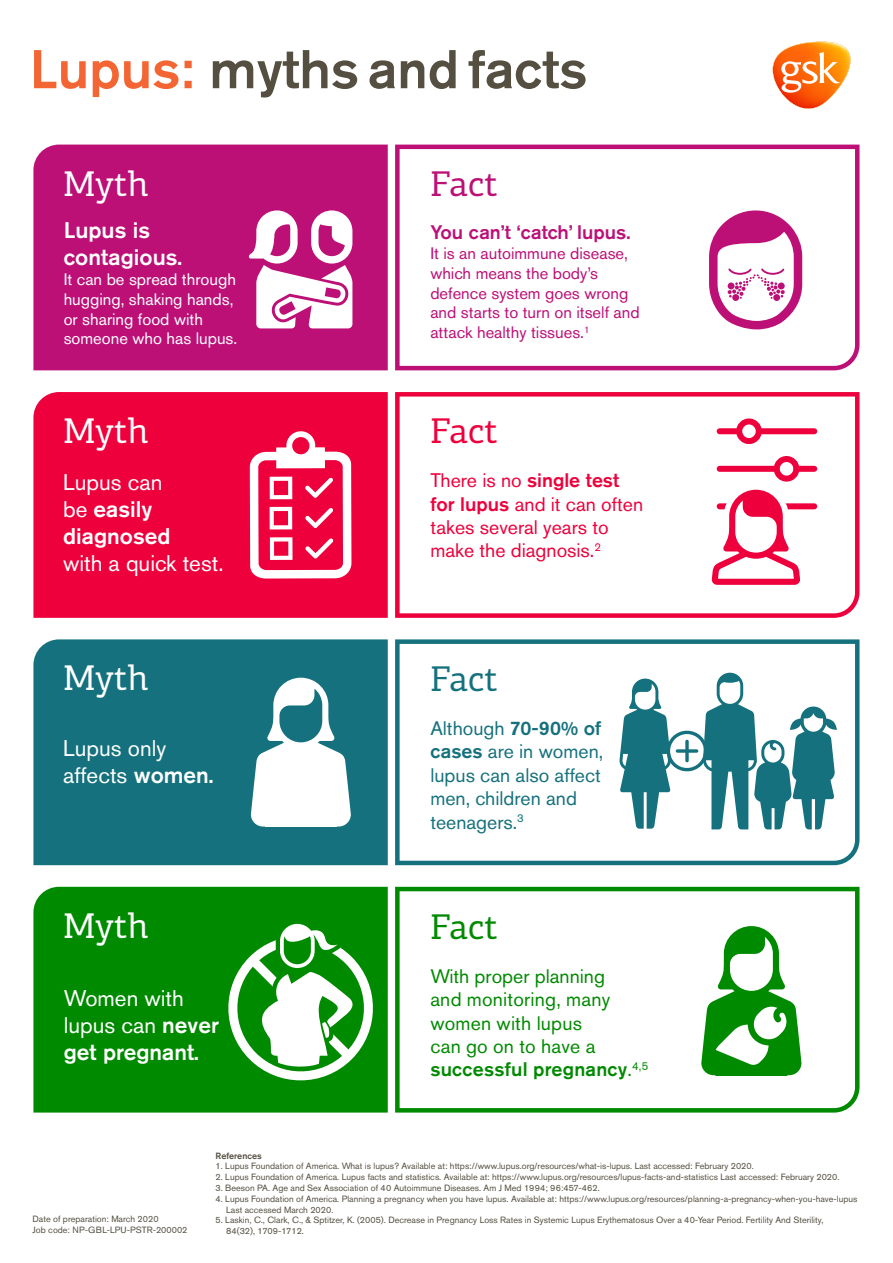
<style>
.page{position:relative;width:893px;height:1263px;background:#fff}
.page>*{position:absolute;margin:0;border:0;box-sizing:border-box;transform-origin:0 0}
.t1{font:500 54px "Akzidenz Grotesk Pro";color:#544f40}
.t2{font:36px "PF Centro Slab Pro";color:#fff}
.t3{font:36px "PF Centro Slab Pro";color:#15717d}
.t4{font:36px "PF Centro Slab Pro";color:#bc1077}
.t5{font:36px "PF Centro Slab Pro";color:#ed003c}
.t6{font:36px "PF Centro Slab Pro";color:#008a00}
.t7{font:22.5px/27px "Akzidenz Grotesk Pro";color:#fff}
.t8{font:500 22.5px/27px "Akzidenz Grotesk Pro";color:#fff}
.t9{font:19.5px/23.4px "Akzidenz Grotesk Pro";letter-spacing:.01em;color:#008a00}
.t10{font:19.5px/23.4px "Akzidenz Grotesk Pro";color:#ed003c}
.t11{font:19.5px/23.4px "Akzidenz Grotesk Pro";color:#15717d}
.t12{font:500 19.5px "Akzidenz Grotesk Pro";color:#bc1077}
.t13{font:16.5px/19.8px "Akzidenz Grotesk Pro";color:#bc1077}
.t14{font:16.5px/19.8px "Akzidenz Grotesk Pro";color:#fff}
.t15{font:9px/10.8px "Akzidenz Grotesk Pro";color:#544f40}
.t16{font:500 9px "Akzidenz Grotesk Pro";color:#544f40}
.s1{color:#f36633}
.s2{font-weight:400}
.s3{font-weight:500}
</style>
<div class="page">
<svg style="left:773px;top:42px;width:77px;height:67px"></svg>
<div style="left:33px;top:639px;width:355px;height:226px;background:#15717d"></div>
<svg style="left:395px;top:639px;width:464px;height:226px"></svg>
<svg style="left:619px;top:673px;width:218px;height:156px"></svg>
<svg style="left:248px;top:678px;width:106px;height:149px"></svg>
<div style="left:33px;top:145px;width:355px;height:225px;background:#bc1077"></div>
<svg style="left:395px;top:145px;width:464px;height:225px"></svg>
<div style="left:33px;top:392px;width:355px;height:226px;background:#ed003c"></div>
<svg style="left:395px;top:392px;width:464px;height:226px"></svg>
<svg style="left:250px;top:431px;width:101px;height:147px"></svg>
<div style="left:777px;top:503px;width:37px;height:6px;background:#ed003c"></div>
<div style="left:759px;top:428px;width:55px;height:6px;background:#ed003c"></div>
<div style="left:720px;top:428px;width:18px;height:6px;background:#ed003c"></div>
<div style="left:796px;top:466px;width:18px;height:6px;background:#ed003c"></div>
<div style="left:720px;top:466px;width:56px;height:6px;background:#ed003c"></div>
<div style="left:774px;top:456px;width:25px;height:26px;border:6px solid #ed003c;border-radius:50%"></div>
<div style="left:736px;top:418px;width:26px;height:26px;border:6px solid #ed003c;border-radius:50%"></div>
<svg style="left:706px;top:484px;width:100px;height:106px"></svg>
<div style="left:33px;top:887px;width:355px;height:225px;background:#008a00"></div>
<svg style="left:395px;top:887px;width:464px;height:225px"></svg>
<svg style="left:698px;top:926px;width:106px;height:150px"></svg>
<svg style="left:709px;top:210px;width:93px;height:120px"></svg>
<svg style="left:214px;top:920px;width:174px;height:162px"></svg>
<svg style="left:248px;top:210px;width:104px;height:118px"></svg>
<h1 class="t1" style="left:30px;top:34px;width:559px"><span class="s1">Lupus:</span> myths and facts</h1>
<h2 class="t2" style="left:64px;top:161px;width:86px">Myth</h2>
<h3 class="t8" style="left:64px;top:216px;width:120px">Lupus is contagious.</h3>
<h3 class="t14" style="left:64px;top:269px;width:175px">It can be spread through hugging, shaking hands, or sharing food with someone who has lupus.</h3>
<h2 class="t2" style="left:64px;top:409px;width:86px">Myth</h2>
<h3 class="t8" style="left:63px;top:469px;width:109px"><span class="s2">Lupus can be</span> easily diagnosed</h3>
<h3 class="t7" style="left:63px;top:550px;width:162px">with a quick test.</h3>
<h2 class="t2" style="left:64px;top:656px;width:86px">Myth</h2>
<h3 class="t7" style="left:63px;top:734px;width:152px">Lupus only affects <span class="s3">women.</span></h3>
<h2 class="t2" style="left:64px;top:904px;width:86px">Myth</h2>
<h3 class="t7" style="left:64px;top:985px;width:157px">Women with lupus can <span class="s3">never get pregnant.</span></h3>
<h2 class="t4" style="left:430px;top:161px;width:69px">Fact</h2>
<h3 class="t12" style="left:430px;top:220px;width:202px">You can’t ‘catch’ lupus.</h3>
<h3 class="t13" style="left:430px;top:243px;width:211px">It is an autoimmune disease, which means the body’s defence system goes wrong and starts to turn on itself and attack healthy tissues.<sup>1</sup></h3>
<h2 class="t5" style="left:430px;top:409px;width:69px">Fact</h2>
<h3 class="t10" style="left:430px;top:468px;width:214px">There is no <span class="s3">single test for lupus</span> and it can often takes several years to make the diagnosis.<sup>2</sup></h3>
<h2 class="t3" style="left:430px;top:657px;width:69px">Fact</h2>
<h3 class="t11" style="left:430px;top:716px;width:175px">Although <span class="s3">70-90% of cases</span> are in women, lupus can also affect men, children and teenagers.<sup>3</sup></h3>
<h2 class="t6" style="left:430px;top:905px;width:69px">Fact</h2>
<h3 class="t9" style="left:430px;top:964px;width:220px">With proper planning<br>and monitoring, many women with lupus<br>can go on to have a <span class="s3">successful pregnancy</span>.<sup>4,5</sup></h3>
<p class="t15" style="left:33px;top:1214px;width:156px">Date of preparation: March 2020<br>Job code: NP-GBL-LPU-PSTR-200002</p>
<p class="t16" style="left:216px;top:1149px;width:48px">References</p>
<p class="t15" style="left:216px;top:1161px;width:540px">1. Lupus Foundation of America. What is lupus? Available at: https://www.lupus.org/resources/what-is-lupus. Last accessed: February 2020.</p>
<p class="t15" style="left:216px;top:1171px;width:625px">2. Lupus Foundation of America. Lupus facts and statistics. Available at: https://www.lupus.org/resources/lupus-facts-and-statistics Last accessed: February 2020.</p>
<p class="t15" style="left:216px;top:1182px;width:386px">3. Beeson PA. Age and Sex Association of 40 Autoimmune Diseases. Am J Med 1994; 96:457-462.</p>
<p class="t15" style="left:226px;top:1193px;width:633px;text-indent:-11px">4. Lupus Foundation of America. Planning a pregnancy when you have lupus. Available at: https://www.lupus.org/resources/planning-a-pregnancy-when-you-have-lupus<br>Last accessed March 2020.</p>
<p class="t15" style="left:226px;top:1215px;width:599px;text-indent:-11px">5. Laskin, C., Clark, C., &amp; Sptitzer, K. (2005). Decrease in Pregnancy Loss Rates in Systemic Lupus Erythematosus Over a 40-Year Period. Fertility And Sterility,<br>84(32), 1709-1712.</p>
</div>
